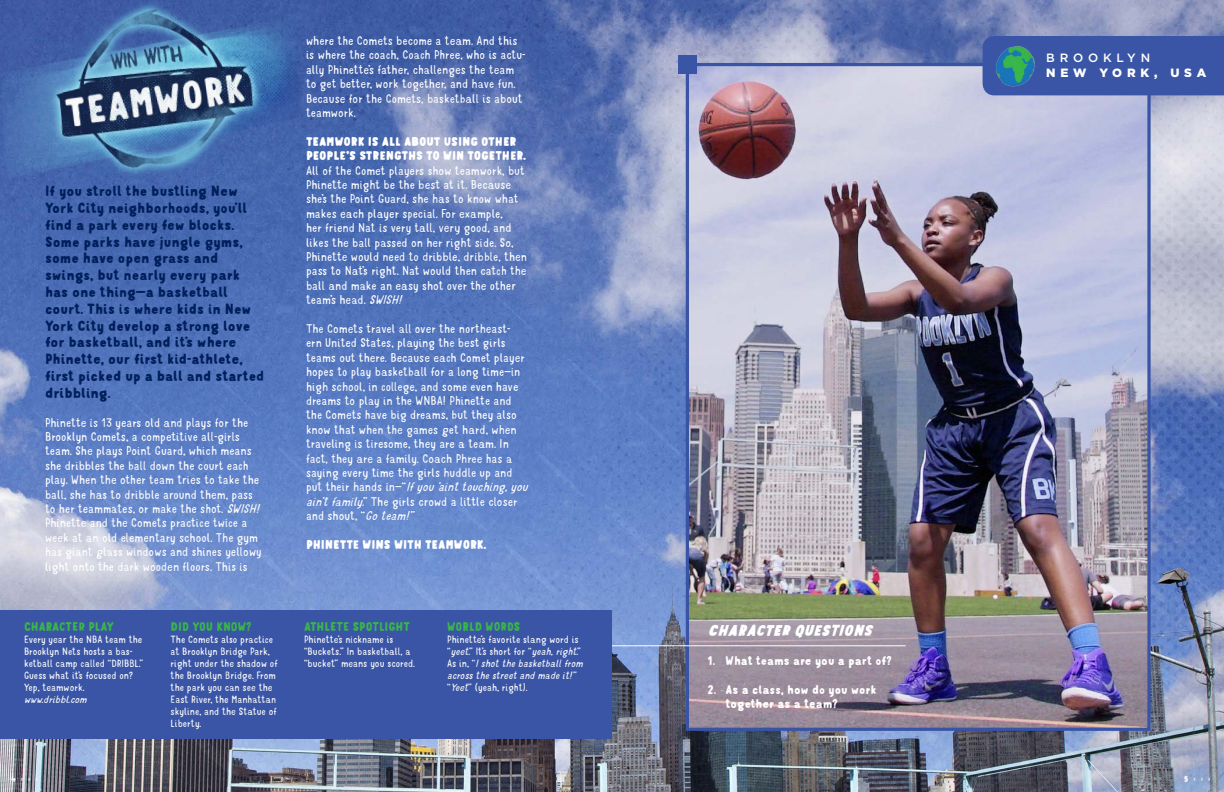
<style>
.page{position:relative;width:1224px;height:792px;background:#fff}
.page>*{position:absolute;margin:0;border:0;box-sizing:border-box;transform-origin:0 0}
.t1{font:italic 700 15px "Mr Dodo";color:#fff}
.t2{font:500 14px/16.8px "Mr Dodo";color:#001f5b}
.t3{font:300 12px/14.4px "Mr Dodo";color:#fff}
.t4{font:12px/14.4px "Mr Dodo Bold Rounded";letter-spacing:-.01em;color:#fff}
.t5{font:12px/14.4px "Mr Dodo Medium Rounded";color:#fff}
.t6{font:12px "Mr Dodo Medium Rounded";color:#39b54a}
.t7{font:900 12px/14.4px "Gotham";letter-spacing:.4em;color:#fff}
.t8{font:300 10px/12px "Mr Dodo";color:#fff}
.t9{font:8px "Mr Dodo Light Rounded";color:#fff}
.s1{font-style:italic}
.s2{font-weight:500}
.s3{font-family:"Mr Dodo Medium Rounded"}
</style>
<div class="page">
<img style="left:0;top:0;width:1224px;height:792px">
<img style="left:690px;top:67px;width:457px;height:660px">
<div style="left:686px;top:63px;width:465px;height:668px;border:3px solid #3a54a5"></div>
<div style="left:983px;top:36px;width:241px;height:59px;background:#3a55a5"></div>
<img style="left:994px;top:43px;width:44px;height:47px">
<div style="left:0;top:611px;width:612px;height:128px;background:#3a55a5"></div>
<div style="left:678px;top:56px;width:19px;height:18px;background:#3a55a5"></div>
<img style="left:0;top:0;width:343px;height:198px">
<hr style="left:612px;top:645px;width:294px;height:1px;background:#fff">
<p class="t2" style="left:45px;top:183px;width:221px">If you stroll the bustling New<br>York City neighborhoods, you’ll find a park every few blocks.<br>Some parks have jungle gyms, some have open grass and swings, but nearly every park has one thing—a basketball court. This is where kids in New<br>York City develop a strong love for basketball, and it’s where<br>Phinette, our first kid-athlete, first picked up a ball and started dribbling.</p>
<p class="t3" style="left:45px;top:415px;width:219px">Phinette is 13 years old and plays for the Brooklyn Comets, a competitive all-girls team. She plays Point Guard, which means she dribbles the ball down the court each play. When the other team tries to take the ball, she has to dribble around them, pass to her teammates, or make the shot. <span class="s1">SWISH!<br></span>Phinette and the Comets practice twice a week at an old elementary school. The gym has giant glass windows and shines yellowy light onto the dark wooden floors. This is</p>
<p class="t6" style="left:24px;top:619px;width:92px">CHARACTER PLAY</p>
<p class="t8" style="left:24px;top:633px;width:121px">Every year the NBA team the<br>Brooklyn Nets hosts a bas&shy;ketball camp called “DRIBBL.”<br>Guess what it’s focused on?<br>Yep, teamwork. <span class="s1">www.dribbl.com</span></p>
<p class="t6" style="left:171px;top:619px;width:83px">DID YOU KNOW?</p>
<p class="t8" style="left:171px;top:633px;width:109px">The Comets also practice at Brooklyn Bridge Park, right under the shadow of the Brooklyn Bridge. From the park you can see the<br>East River, the Manhattan skyline, and the Statue of<br>Liberty.</p>
<p class="t3" style="left:306px;top:33px;width:221px">where the Comets become a team. And this is where the coach, Coach Phree, who is actu&shy;ally Phinette’s father, challenges the team to get better, work together, and have fun.<br>Because for the Comets, basketball is about teamwork.</p>
<p class="t4" style="left:306px;top:134px;width:222px">TEAMWORK IS ALL ABOUT USING OTHER<br>PEOPLE’S STRENGTHS TO WIN TOGETHER.</p>
<p class="t3" style="left:306px;top:163px;width:223px">All of the Comet players show teamwork, but Phinette might be the best at it. Because she’s the Point Guard, she has to know what makes each player special. For example,<br>her friend Nat is very tall, very good, and likes the ball passed on her right side. So, Phinette would need to dribble, dribble, then pass to Nat’s right. Nat would then catch the ball and make an easy shot over the other team’s head. <span class="s1">SWISH!</span></p>
<p class="t3" style="left:306px;top:321px;width:227px">The Comets travel all over the northeast-<br>ern United States, playing the best girls teams out there. Because each Comet player hopes to play basketball for a long time—in high school, in college, and some even have dreams to play in the WNBA! Phinette and<br>the Comets have big dreams, but they also know that when the games get hard, when traveling is tiresome, they are a team. In fact, they are a family. Coach Phree has a saying every time the girls huddle up and<br>p u t t h e i r h a n d s i n — “ <span class="s1">Ifyou‘ainttouching,you ain’tfamily</span>.” The girls crowd a little closer and shout, “<span class="s1">Goteam!”</span></p>
<p class="t4" style="left:306px;top:537px;width:182px">PHINETTE WINS WITH TEAMWORK.</p>
<p class="t6" style="left:304px;top:619px;width:108px">ATHLETE SPOTLIGHT</p>
<p class="t8" style="left:304px;top:633px;width:112px">Phinette’s nickname is “Buckets.” In basketball, a “bucket” means you scored.</p>
<p class="t6" style="left:447px;top:619px;width:75px">WORLD WORDS</p>
<p class="t8" style="left:447px;top:633px;width:140px">Phinette’s favorite slang word is “<span class="s1">yeet</span>.” I t’s s h o r t f o r “<span class="s1">yeah,right</span>.”<br>A s i n , “ <span class="s1">Ishotthebasketballfrom acrossthestreetand madeit!” </span>“<span class="s1">Yeet</span>” (yeah, right).</p>
<p class="t1" style="left:708px;top:621px;width:171px">CHARACTERQUESTIONS</p>
<p class="t5" style="left:708px;top:653px;width:186px">1. What teams are you a part of?</p>
<p class="t5" style="left:726px;top:682px;width:152px;text-indent:-18px">2. As a class, how do you work together as a team?</p>
<p class="t7" style="left:1046px;top:51px;width:162px"><span class="s2">BROOKLYN<br></span>NEW YORK, USA</p>
<p class="t9" style="left:11px;top:774px;width:28px"><span class="s3">4</span> &gt; &gt; &gt;</p>
<p class="t9" style="left:1184px;top:774px;width:28px"><span class="s3">5</span> &gt; &gt; &gt;</p>
</div>
